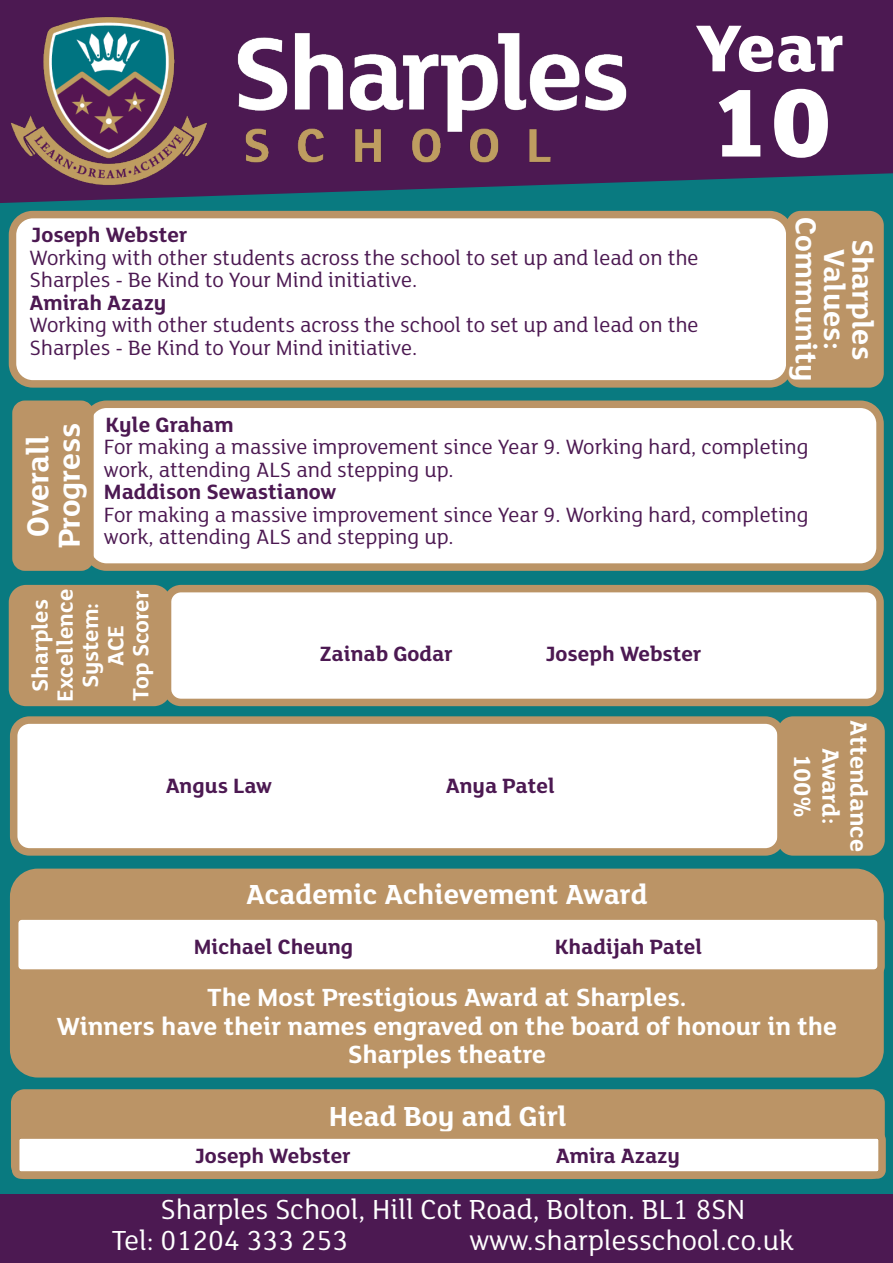
<style>
.page{position:relative;width:893px;height:1263px;background:#4c1952}
.page>*{position:absolute;margin:0;border:0;box-sizing:border-box;transform-origin:0 0}
.t1{font:800 105px "FS Lola";color:#fff}
.t2{font:800 72px "FS Lola";color:#fff}
.t3{font:700 33px/31.2px "FS Lola";color:#fff;text-align:center}
.t4{font:700 31.5px/28.2px "FS Lola";color:#fff;text-align:center}
.t5{font:30px/31.2px "FS Lola";color:#fff}
.t6{font:700 30px "FS Lola";color:#fff}
.t7{font:700 27px/28.2px "FS Lola";color:#fff;text-align:center}
.t8{font:700 25.5px "FS Lola";color:#fff}
.t9{font:700 24px/25.2px "FS Lola";color:#fff;text-align:center}
.t10{font:22.5px/22.5px "FS Lola";color:#4c1952}
.t11{font:700 22.5px "FS Lola";color:#4c1952}
</style>
<div class="page">
<div style="left:0;top:213px;width:893px;height:980px;background:#097a80"></div>
<svg style="left:1px;top:173px;width:892px;height:194px;fill:#097a80"></svg>
<img style="left:1px;top:17px;width:633px;height:172px">
<div style="left:10px;top:868px;width:874px;height:209px;background:#bb9466;border:8px solid #bb9466;border-radius:24px"></div>
<div style="left:11px;top:912px;width:874px;height:65px;background:#fff;border:8px solid #bb9466;border-radius:7px"></div>
<div style="left:11px;top:1089px;width:874px;height:90px;background:#bb9466;border:8px solid #bb9466;border-radius:10px"></div>
<div style="left:12px;top:1131px;width:874px;height:48px;background:#fff;border:8px solid #bb9466;border-radius:5px"></div>
<div style="left:10px;top:716px;width:775px;height:140px;background:#fff;border:8px solid #bb9466;border-radius:16px"></div>
<div style="left:777px;top:716px;width:108px;height:140px;background:#bb9466;border:8px solid #bb9466;border-radius:12px"></div>
<div style="left:164px;top:585px;width:720px;height:121px;background:#fff;border:8px solid #bb9466;border-radius:14px"></div>
<div style="left:9px;top:585px;width:162px;height:121px;background:#bb9466;border:8px solid #bb9466;border-radius:14px"></div>
<div style="left:83px;top:400px;width:801px;height:171px;background:#fff;border:8px solid #bb9466;border-radius:20px"></div>
<div style="left:12px;top:400px;width:82px;height:171px;background:#bb9466;border:8px solid #bb9466;border-radius:9px"></div>
<div style="left:9px;top:211px;width:785px;height:177px;background:#fff;border:8px solid #bb9466;border-radius:20px"></div>
<div style="left:786px;top:211px;width:98px;height:177px;background:#bb9466;border:8px solid #bb9466;border-radius:11px"></div>
<h2 class="t2" style="left:696px;top:17px;width:150px">Year</h2>
<h1 class="t1" style="left:708px;top:78px;width:125px">10</h1>
<p class="t11" style="left:31px;top:225px;width:158px">Joseph Webster</p>
<p class="t10" style="left:30px;top:248px;width:671px">Working with other students across the school to set up and lead on the<br>Sharples - Be Kind to Your Mind initiative.</p>
<p class="t11" style="left:30px;top:293px;width:138px">Amirah Azazy</p>
<p class="t10" style="left:30px;top:315px;width:671px">Working with other students across the school to set up and lead on the<br>Sharples - Be Kind to Your Mind initiative.</p>
<h3 class="t4" style="left:874px;top:217px;width:166px;rotate:90deg">Sharples<br>Values:<br>Community</h3>
<h3 class="t3" style="left:25px;top:548px;width:127px;rotate:-90deg">Overall<br>Progress</h3>
<p class="t11" style="left:105px;top:415px;width:130px">Kyle Graham</p>
<p class="t10" style="left:104px;top:437px;width:706px">For making a massive improvement since Year 9. Working hard, completing work, attending ALS and stepping up.</p>
<p class="t11" style="left:104px;top:482px;width:234px">Maddison Sewastianow</p>
<p class="t10" style="left:104px;top:505px;width:706px">For making a massive improvement since Year 9. Working hard, completing</p>
<p class="t10" style="left:104px;top:527px;width:351px">work, attending ALS and stepping up.</p>
<p class="t9" style="left:29px;top:702px;width:115px;rotate:-90deg">Sharples<br>Excellence<br>System:<br>ACE<br>Top Scorer</p>
<p class="t11" style="left:319px;top:644px;width:135px">Zainab Godar</p>
<p class="t11" style="left:545px;top:644px;width:158px">Joseph Webster</p>
<p class="t11" style="left:166px;top:776px;width:108px">Angus Law</p>
<p class="t11" style="left:446px;top:776px;width:111px">Anya Patel</p>
<h3 class="t6" style="left:246px;top:881px;width:403px">Academic Achievement Award</h3>
<p class="t8" style="left:813px;top:754px;width:66px;rotate:90deg">100%</p>
<p class="t8" style="left:841px;top:748px;width:78px;rotate:90deg">Award:</p>
<p class="t8" style="left:870px;top:720px;width:133px;rotate:90deg">Attendance</p>
<p class="t11" style="left:194px;top:937px;width:161px">Michael Cheung</p>
<p class="t11" style="left:555px;top:937px;width:149px">Khadijah Patel</p>
<p class="t7" style="left:57px;top:985px;width:782px">The Most Prestigious Award at Sharples.<br>Winners have their names engraved on the board of honour in the<br>Sharples theatre</p>
<h3 class="t6" style="left:329px;top:1104px;width:240px">Head Boy and Girl</h3>
<p class="t11" style="left:195px;top:1146px;width:158px">Joseph Webster</p>
<p class="t11" style="left:556px;top:1146px;width:126px">Amira Azazy</p>
<h3 class="t5" style="left:112px;top:1196px;width:635px;text-indent:49px">Sharples School, Hill Cot Road, Bolton. BL1 8SN<br>Tel: 01204 333 253</h3>
<h3 class="t5" style="left:469px;top:1227px;width:326px">www.sharplesschool.co.uk</h3>
</div>
